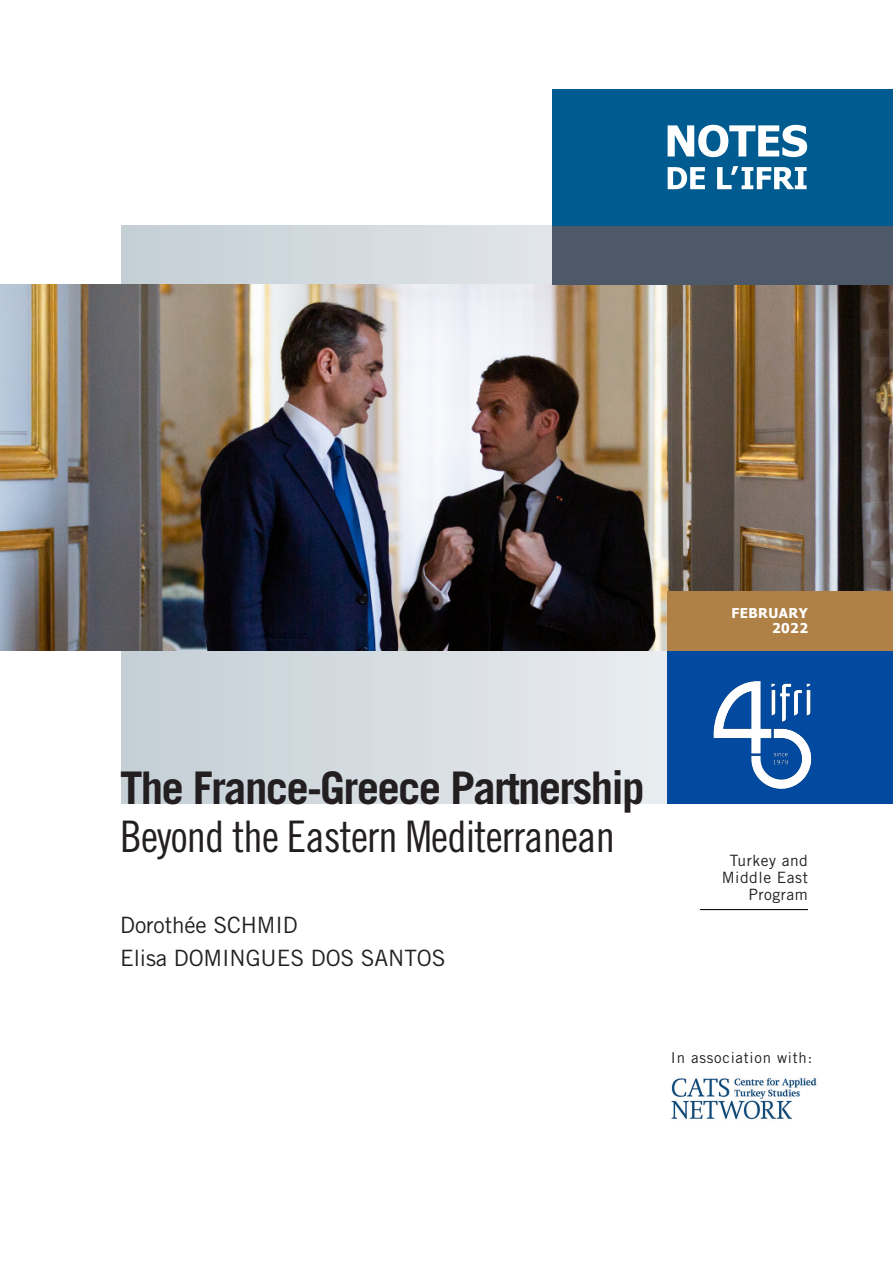
<style>
.page{position:relative;width:893px;height:1263px;background:#fff}
.page>*{position:absolute;margin:0;border:0;box-sizing:border-box;transform-origin:0 0}
.t1{font:700 45px "Trade Gothic LT Std";letter-spacing:-.04em;color:#231f20}
.t2{font:43.5px "Trade Gothic LT Std Cn 18";letter-spacing:-.02em;color:#231f20}
.t3{font:22.5px "Trade Gothic LT Std";letter-spacing:-.005em;color:#231f20}
.t4{font:15.6px/17.2px "Trade Gothic LT Std";letter-spacing:.035em;color:#231f20;text-align:center}
.t5{font:15px "Trade Gothic LT Std";letter-spacing:.05em;color:#231f20}
.t6{font:700 13.5px/14.7px "Tahoma";letter-spacing:.035em;color:#fff;text-align:right}
</style>
<div class="page">
<svg style="left:121px;top:225px;width:547px;height:579px;background:#d5dce1"></svg>
<img style="left:0;top:285px;width:893px;height:366px">
<div style="left:553px;top:225px;width:340px;height:60px;background:#4d5969"></div>
<div style="left:553px;top:89px;width:340px;height:136px;background:#005c90"></div>
<div style="left:668px;top:651px;width:225px;height:153px;background:#024a9f"></div>
<div style="left:668px;top:591px;width:225px;height:60px;background:#af8146"></div>
<svg style="left:668px;top:125px;width:139px;height:32px"></svg>
<svg style="left:668px;top:167px;width:37px;height:22px"></svg>
<svg style="left:717px;top:166px;width:89px;height:23px"></svg>
<img style="left:713px;top:681px;width:99px;height:107px">
<hr style="left:700px;top:909px;width:108px;height:1px;background:#000">
<img style="left:671px;top:1078px;width:146px;height:42px">
<p class="t6" style="left:731px;top:607px;width:78px">FEBRUARY<br>2022</p>
<p class="t1" style="left:120px;top:760px;width:526px">The France-Greece Partnership</p>
<p class="t2" style="left:120px;top:810px;width:496px">Beyond the Eastern Mediterranean</p>
<p class="t3" style="left:120px;top:911px;width:179px">Dorothée SCHMID</p>
<p class="t3" style="left:120px;top:944px;width:327px">Elisa DOMINGUES DOS SANTOS</p>
<p class="t4" style="left:722px;top:852px;width:88px">Turkey and<br>Middle East</p>
<p class="t4" style="left:748px;top:886px;width:61px">Program</p>
<p class="t5" style="left:671px;top:1049px;width:143px">In association with:</p>
</div>
